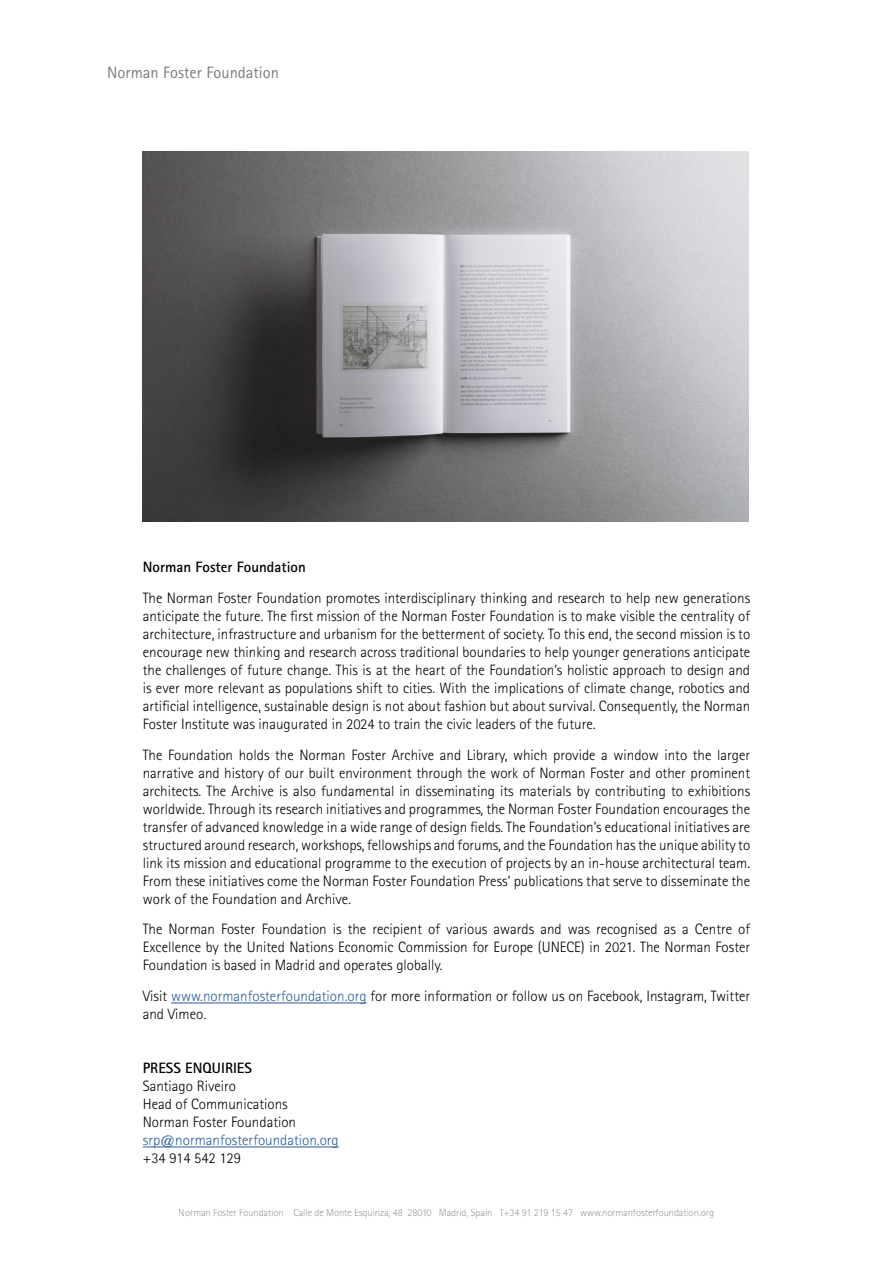
<style>
.page{position:relative;width:893px;height:1263px;background:#fff}
.page>*{position:absolute;margin:0;border:0;box-sizing:border-box;transform-origin:0 0}
.t1{font:16.5px "Rotis Sans Serif Std";color:#7d7c7f}
.t2{font:300 15px/18px "Rotis Sans Serif Std";color:#000;text-align:justify}
.t3{font:700 15px "Rotis Sans Serif Std";color:#000}
.t4{font:300 15px "Rotis Sans Serif Std";color:#275b9b}
.t5{font:300 10.5px "Rotis Sans Serif Std";letter-spacing:-.01em;color:#74777b}
.s1{color:#275b9b}
</style>
<div class="page">
<hr style="left:171px;top:1002px;width:196px;height:1px;background:#275b9b">
<hr style="left:143px;top:1146px;width:196px;height:1px;background:#275b9b">
<img style="left:143px;top:152px;width:605px;height:370px">
<p class="t1" style="left:107px;top:62px;width:173px">Norman Foster Foundation</p>
<p class="t3" style="left:143px;top:557px;width:165px">Norman Foster Foundation</p>
<p class="t2" style="left:143px;top:589px;width:609px">The Norman Foster Foundation promotes interdisciplinary thinking and research to help new generations anticipate the future. The first mission of the Norman Foster Foundation is to make visible the centrality of architecture, infrastructure and urbanism for the betterment of society. To this end, the second mission is to encourage new thinking and research across traditional boundaries to help younger generations anticipate the challenges of future change. This is at the heart of the Foundation’s holistic approach to design and is ever more relevant as populations shift to cities. With the implications of climate change, robotics and artificial intelligence, sustainable design is not about fashion but about survival. Consequently, the Norman Foster Institute was inaugurated in 2024 to train the civic leaders of the future.</p>
<p class="t2" style="left:143px;top:745px;width:609px">The Foundation holds the Norman Foster Archive and Library, which provide a window into the larger narrative and history of our built environment through the work of Norman Foster and other prominent architects. The Archive is also fundamental in disseminating its materials by contributing to exhibitions worldwide. Through its research initiatives and programmes, the Norman Foster Foundation encourages the transfer of advanced knowledge in a wide range of design fields. The Foundation’s educational initiatives are structured around research, workshops, fellowships and forums, and the Foundation has the unique ability to link its mission and educational programme to the execution of projects by an in-house architectural team.<br>From these initiatives come the Norman Foster Foundation Press’ publications that serve to disseminate the work of the Foundation and Archive.</p>
<p class="t2" style="left:143px;top:920px;width:609px">The Norman Foster Foundation is the recipient of various awards and was recognised as a Centre of Excellence by the United Nations Economic Commission for Europe (UNECE) in 2021. The Norman Foster Foundation is based in Madrid and operates globally.</p>
<p class="t2" style="left:143px;top:987px;width:609px">Visit <span class="s1">www.normanfosterfoundation.org</span> for more information or follow us on Facebook, Instagram, Twitter and Vimeo.</p>
<p class="t3" style="left:143px;top:1058px;width:111px">PRESS ENQUIRIES</p>
<p class="t2" style="left:143px;top:1077px;width:155px;text-align:left">Santiago Riveiro<br>Head of Communications<br>Norman Foster Foundation</p>
<p class="t4" style="left:143px;top:1131px;width:198px">srp@normanfosterfoundation.org</p>
<p class="t2" style="left:143px;top:1149px;width:100px">+34 914 542 129</p>
<p class="t5" style="left:179px;top:1207px;width:537px">Norman Foster Foundation Calle de Monte Esquinza, 48 28010 Madrid, Spain T+34 91 219 15 47 www.normanfosterfoundation.org</p>
</div>
